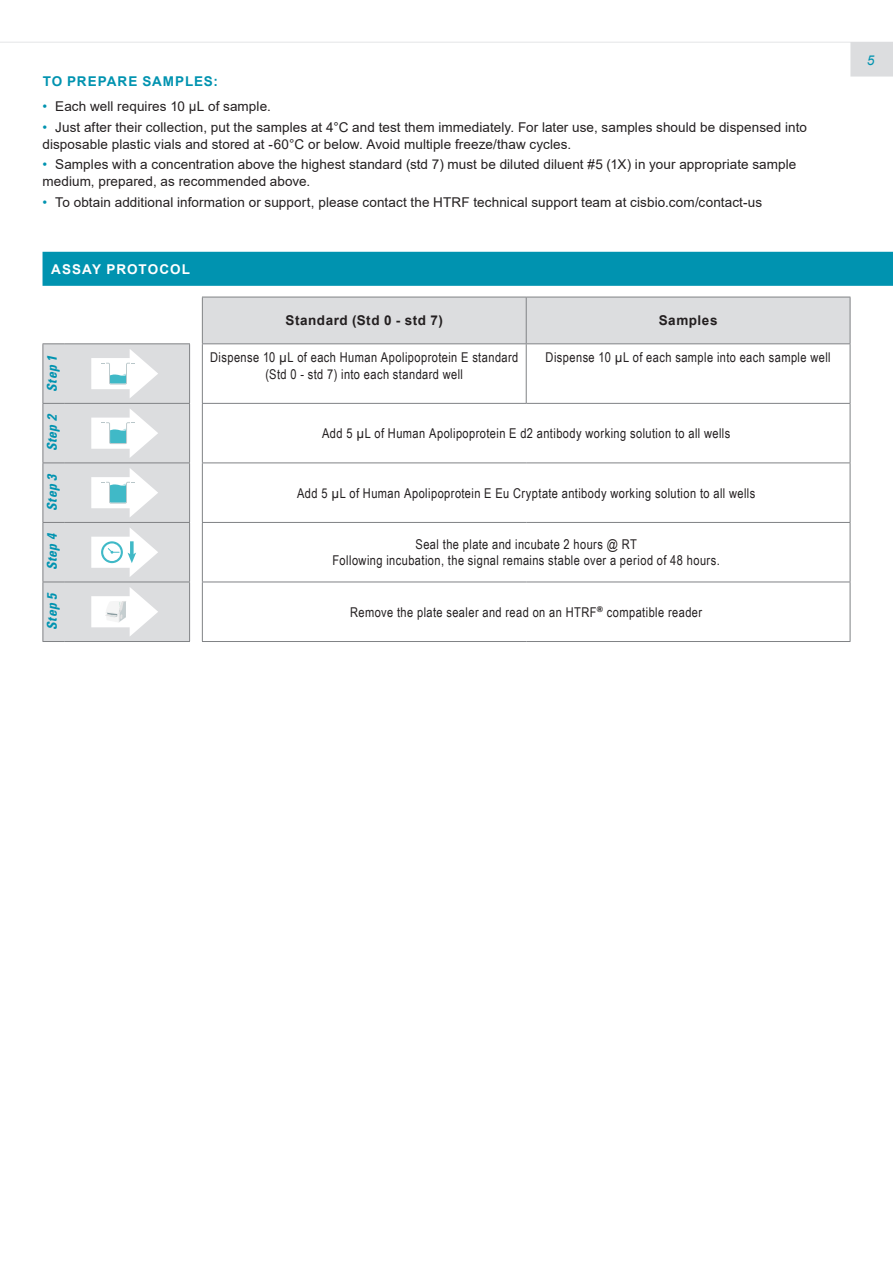
<style>
.page{position:relative;width:893px;height:1263px;background:#fff}
.page>*{position:absolute;margin:0;border:0;box-sizing:border-box;transform-origin:0 0}
.t1{font:13.5px/16.5px "Arial";letter-spacing:.005em;color:#231f20}
.table_texte{font:13.5px/16.5px "Arial Narrow";letter-spacing:.03em;color:#231f20;text-align:center}
.table_title{font:700 13.5px "Arial";letter-spacing:.04em;color:#231f20}
.t2{font:13.5px "Univers Com 67 Bold Cond Obl";color:#0093b0}
.t3{font:700 13.5px "Arial";letter-spacing:.065em;color:#0093b0}
.t4{font:700 13.5px "Arial";letter-spacing:.075em;color:#fff}
.paragraphe{font:italic 13.5px "Arial";color:#0093b0}
.s1{color:#0093b0}
</style>
<div class="page">
<svg style="left:0;top:42px;width:893px;height:35px"></svg>
<div style="left:43px;top:252px;width:850px;height:34px;background:#0093b0"></div>
<div style="left:203px;top:298px;width:647px;height:45px;background:#dcdddf"></div>
<svg style="left:190px;top:344px;width:660px;height:297px"></svg>
<hr style="left:526px;top:343px;width:324px;height:1px;background:#808285">
<hr style="left:850px;top:404px;width:1px;height:58px;background:#808285">
<hr style="left:850px;top:463px;width:1px;height:59px;background:#808285">
<hr style="left:850px;top:523px;width:1px;height:59px;background:#808285">
<hr style="left:850px;top:582px;width:1px;height:59px;background:#808285">
<hr style="left:526px;top:297px;width:324px;height:1px;background:#808285">
<hr style="left:850px;top:297px;width:1px;height:46px;background:#808285">
<hr style="left:850px;top:344px;width:1px;height:59px;background:#808285">
<hr style="left:202px;top:463px;width:1px;height:59px;background:#808285">
<hr style="left:202px;top:522px;width:324px;height:1px;background:#808285">
<hr style="left:202px;top:523px;width:1px;height:59px;background:#808285">
<hr style="left:526px;top:522px;width:324px;height:1px;background:#808285">
<hr style="left:202px;top:582px;width:324px;height:1px;background:#808285">
<hr style="left:202px;top:582px;width:1px;height:59px;background:#808285">
<hr style="left:526px;top:582px;width:324px;height:1px;background:#808285">
<hr style="left:202px;top:641px;width:324px;height:1px;background:#808285">
<hr style="left:526px;top:641px;width:324px;height:1px;background:#808285">
<hr style="left:202px;top:297px;width:324px;height:1px;background:#808285">
<hr style="left:202px;top:297px;width:1px;height:46px;background:#808285">
<hr style="left:526px;top:297px;width:1px;height:46px;background:#808285">
<hr style="left:202px;top:343px;width:324px;height:1px;background:#808285">
<hr style="left:202px;top:344px;width:1px;height:59px;background:#808285">
<hr style="left:526px;top:344px;width:1px;height:59px;background:#808285">
<hr style="left:202px;top:403px;width:324px;height:1px;background:#808285">
<hr style="left:202px;top:404px;width:1px;height:58px;background:#808285">
<hr style="left:526px;top:403px;width:324px;height:1px;background:#808285">
<hr style="left:202px;top:462px;width:324px;height:1px;background:#808285">
<hr style="left:526px;top:462px;width:324px;height:1px;background:#808285">
<svg style="left:43px;top:343px;width:147px;height:299px"></svg>
<h5 class="t3" style="left:43px;top:72px;width:177px">TO PREPARE SAMPLES:</h5>
<p class="t1" style="left:43px;top:98px;width:230px"><span class="s1">•</span> Each well requires 10 µL of sample.</p>
<p class="t1" style="left:43px;top:119px;width:766px"><span class="s1">•</span> Just after their collection, put the samples at 4°C and test them immediately. For later use, samples should be dispensed into disposable plastic vials and stored at -60°C or below. Avoid multiple freeze/thaw cycles.</p>
<p class="t1" style="left:43px;top:156px;width:755px"><span class="s1">•</span> Samples with a concentration above the highest standard (std 7) must be diluted diluent #5 (1X) in your appropriate sample medium, prepared, as recommended above.</p>
<p class="t1" style="left:43px;top:194px;width:721px"><span class="s1">•</span> To obtain additional information or support, please contact the HTRF technical support team at cisbio.com/contact-us</p>
<h4 class="t4" style="left:51px;top:259px;width:140px">ASSAY PROTOCOL</h4>
<p class="table_title" style="left:286px;top:311px;width:159px">Standard (Std 0 - std 7)</p>
<p class="table_title" style="left:659px;top:311px;width:60px">Samples</p>
<p class="t2" style="left:44px;top:392px;width:38px;rotate:-90deg">Step 1</p>
<p class="table_texte" style="left:210px;top:348px;width:310px">Dispense 10 µL of each Human Apolipoprotein E standard (Std 0 - std 7) into each standard well</p>
<p class="table_texte" style="left:546px;top:348px;width:287px">Dispense 10 µL of each sample into each sample well</p>
<p class="t2" style="left:44px;top:451px;width:39px;rotate:-90deg">Step 2</p>
<p class="table_texte" style="left:322px;top:424px;width:410px">Add 5 µL of Human Apolipoprotein E d2 antibody working solution to all wells</p>
<p class="t2" style="left:44px;top:511px;width:39px;rotate:-90deg">Step 3</p>
<p class="table_texte" style="left:297px;top:484px;width:460px">Add 5 µL of Human Apolipoprotein E Eu Cryptate antibody working solution to all wells</p>
<p class="t2" style="left:44px;top:570px;width:39px;rotate:-90deg">Step 4</p>
<p class="table_texte" style="left:333px;top:535px;width:389px">Seal the plate and incubate 2 hours @ RT<br>Following incubation, the signal remains stable over a period of 48 hours.</p>
<p class="t2" style="left:44px;top:630px;width:39px;rotate:-90deg">Step 5</p>
<p class="table_texte" style="left:350px;top:603px;width:353px">Remove the plate sealer and read on an HTRF<sup>®</sup> compatible reader</p>
<p class="paragraphe" style="left:867px;top:51px;width:9px">5</p>
</div>
